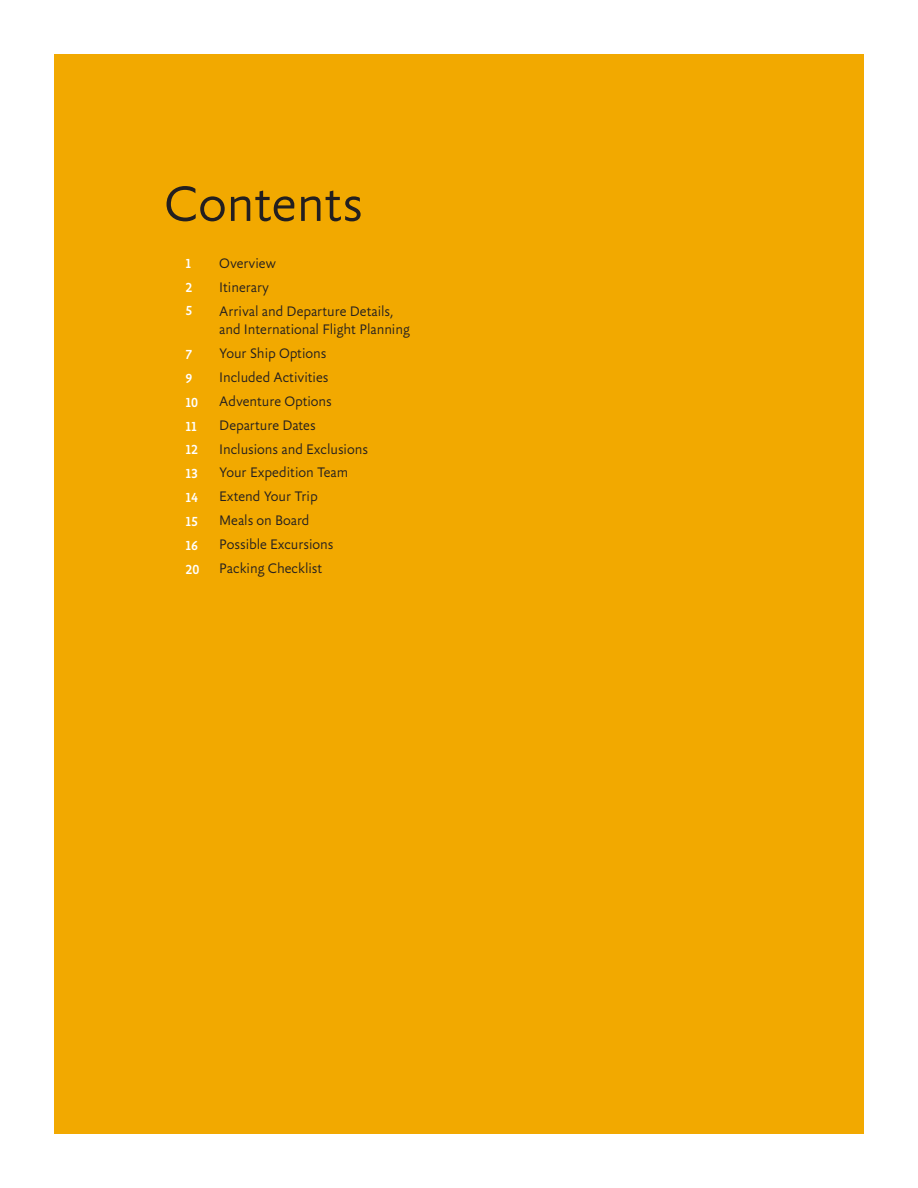
<style>
.page{position:relative;width:918px;height:1188px;background:#fff}
.page>*{position:absolute;margin:0;border:0;box-sizing:border-box;transform-origin:0 0}
.t1{font:300 54px "Yoga Sans OT";letter-spacing:-.005em;color:#231f20}
.t2{font:300 15px/18px "Yoga Sans OT";letter-spacing:-.005em;color:#231f20}
.t3{font:500 14.25px "Yoga Sans OT";color:#fff}
</style>
<div class="page">
<div style="left:54px;top:54px;width:810px;height:1080px;background:#f2a900"></div>
<p class="t1" style="left:164px;top:175px;width:200px">Contents</p>
<p class="t3" style="left:186px;top:255px;width:7px">1</p>
<p class="t3" style="left:186px;top:279px;width:8px">2</p>
<p class="t3" style="left:186px;top:303px;width:8px">5</p>
<p class="t3" style="left:186px;top:347px;width:8px">7</p>
<p class="t3" style="left:186px;top:371px;width:8px">9</p>
<p class="t3" style="left:186px;top:395px;width:14px">10</p>
<p class="t3" style="left:186px;top:418px;width:13px">11</p>
<p class="t3" style="left:186px;top:442px;width:14px">12</p>
<p class="t3" style="left:186px;top:466px;width:14px">13</p>
<p class="t3" style="left:186px;top:490px;width:14px">14</p>
<p class="t3" style="left:186px;top:514px;width:14px">15</p>
<p class="t3" style="left:186px;top:538px;width:14px">16</p>
<p class="t3" style="left:186px;top:562px;width:15px">20</p>
<p class="t2" style="left:219px;top:255px;width:59px">Overview</p>
<p class="t2" style="left:219px;top:279px;width:51px">Itinerary</p>
<p class="t2" style="left:219px;top:302px;width:192px">Arrival and Departure Details, and International Flight Planning</p>
<p class="t2" style="left:219px;top:344px;width:109px">Your Ship Options</p>
<p class="t2" style="left:219px;top:368px;width:111px">Included Activities</p>
<p class="t2" style="left:219px;top:392px;width:114px">Adventure Options</p>
<p class="t2" style="left:219px;top:416px;width:98px">Departure Dates</p>
<p class="t2" style="left:219px;top:440px;width:150px">Inclusions and Exclusions</p>
<p class="t2" style="left:219px;top:464px;width:131px">Your Expedition Team</p>
<p class="t2" style="left:219px;top:488px;width:100px">Extend Your Trip</p>
<p class="t2" style="left:219px;top:512px;width:92px">Meals on Board</p>
<p class="t2" style="left:219px;top:536px;width:116px">Possible Excursions</p>
<p class="t2" style="left:219px;top:560px;width:105px">Packing Checklist</p>
</div>
